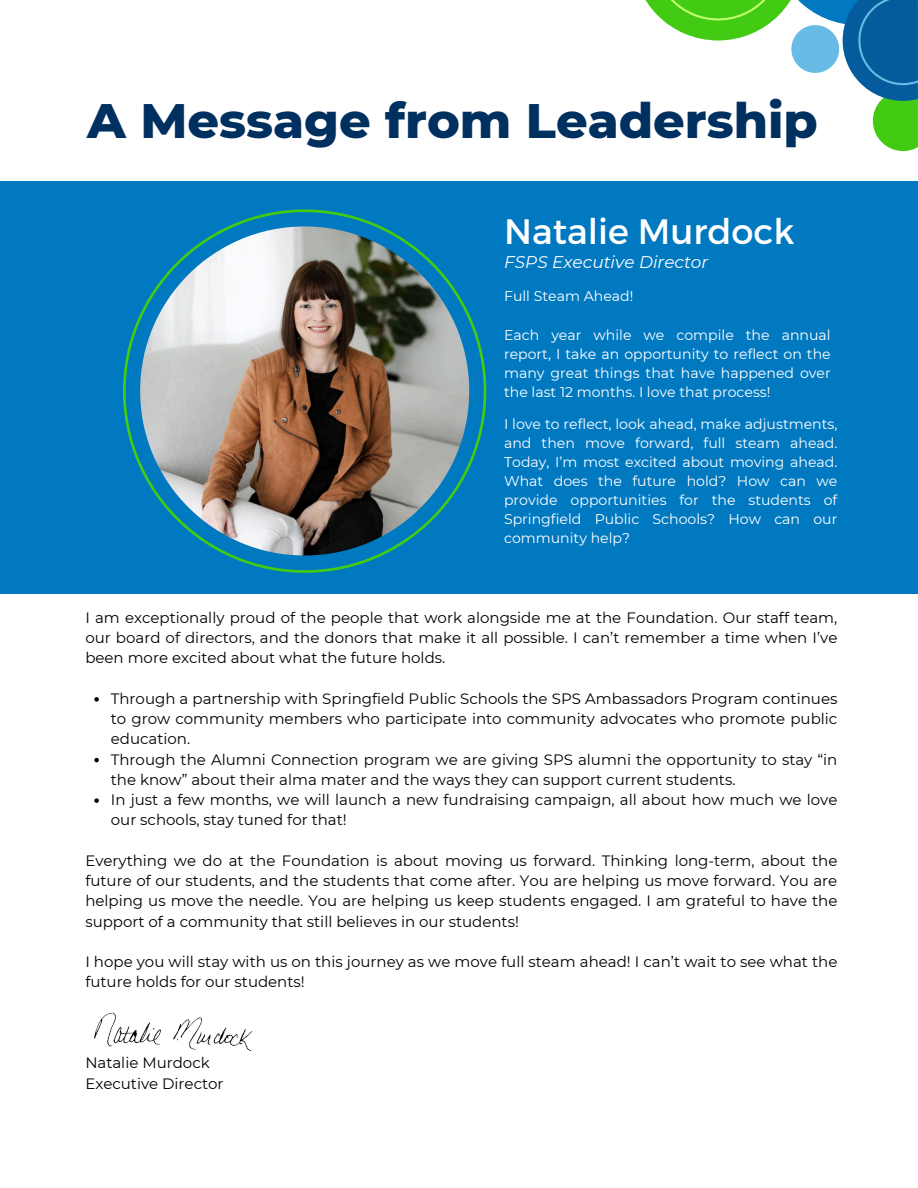
<style>
.page{position:relative;width:918px;height:1188px;background:#fff}
.page>*{position:absolute;margin:0;border:0;box-sizing:border-box;transform-origin:0 0}
.t1{font:800 49.35px "Montserrat";color:#003060}
.t2{font:35.25px "Montserrat";color:#fff}
.t3{font:italic 16.95px "Montserrat";color:#fff}
.t4{font:15px/20.2px "Montserrat";color:#000;text-align:justify}
.t5{font:14.1px/19px "Montserrat";color:#fff;text-align:justify}
</style>
<div class="page">
<div style="left:0;top:182px;width:918px;height:412px;background:#0079c1"></div>
<svg style="left:123px;top:209px;width:363px;height:364px"></svg>
<img style="left:140px;top:226px;width:329px;height:330px;border-radius:50%">
<svg style="left:645px;top:0;width:273px;height:151px"></svg>
<svg style="left:94px;top:697px;width:5px;height:5px"></svg>
<svg style="left:94px;top:758px;width:5px;height:4px"></svg>
<svg style="left:94px;top:798px;width:5px;height:5px"></svg>
<img style="left:94px;top:1012px;width:159px;height:40px">
<h1 class="t1" style="left:87px;top:91px;width:732px">A Message from Leadership</h1>
<p class="t2" style="left:504px;top:208px;width:292px">Natalie Murdock</p>
<p class="t3" style="left:504px;top:251px;width:206px">FSPS Executive Director</p>
<p class="t5" style="left:504px;top:287px;width:131px">Full Steam Ahead!</p>
<p class="t5" style="left:504px;top:325px;width:328px">Each year while we compile the annual report, I take an opportunity to reflect on the many great things that have happened over the last 12 months. I love that process!</p>
<p class="t5" style="left:504px;top:414px;width:335px">I love to reflect, look ahead, make adjustments, and then move forward, full steam ahead.<br>Today, I’m most excited about moving ahead.<br>What does the future hold? How can we provide opportunities for the students of Springfield Public Schools? How can our community help?</p>
<p class="t4" style="left:85px;top:607px;width:754px">I am exceptionally proud of the people that work alongside me at the Foundation. Our staff team, our board of directors, and the donors that make it all possible. I can’t remember a time when I’ve been more excited about what the future holds.</p>
<p class="t4" style="left:111px;top:688px;width:728px">Through a partnership with Springfield Public Schools the SPS Ambassadors Program continues to grow community members who participate into community advocates who promote public education.</p>
<h2 class="t4" style="left:111px;top:749px;width:728px">Through the Alumni Connection program we are giving SPS alumni the opportunity to stay “in the know” about their alma mater and the ways they can support current students.</h2>
<h3 class="t4" style="left:111px;top:790px;width:728px">In just a few months, we will launch a new fundraising campaign, all about how much we love our schools, stay tuned for that!</h3>
<p class="t4" style="left:85px;top:850px;width:754px">Everything we do at the Foundation is about moving us forward. Thinking long-term, about the future of our students, and the students that come after. You are helping us move forward. You are helping us move the needle. You are helping us keep students engaged. I am grateful to have the support of a community that still believes in our students!</p>
<p class="t4" style="left:85px;top:952px;width:754px">I hope you will stay with us on this journey as we move full steam ahead! I can’t wait to see what the future holds for our students!</p>
<p class="t4" style="left:85px;top:1053px;width:126px">Natalie Murdock</p>
<p class="t4" style="left:85px;top:1073px;width:140px">Executive Director</p>
</div>
